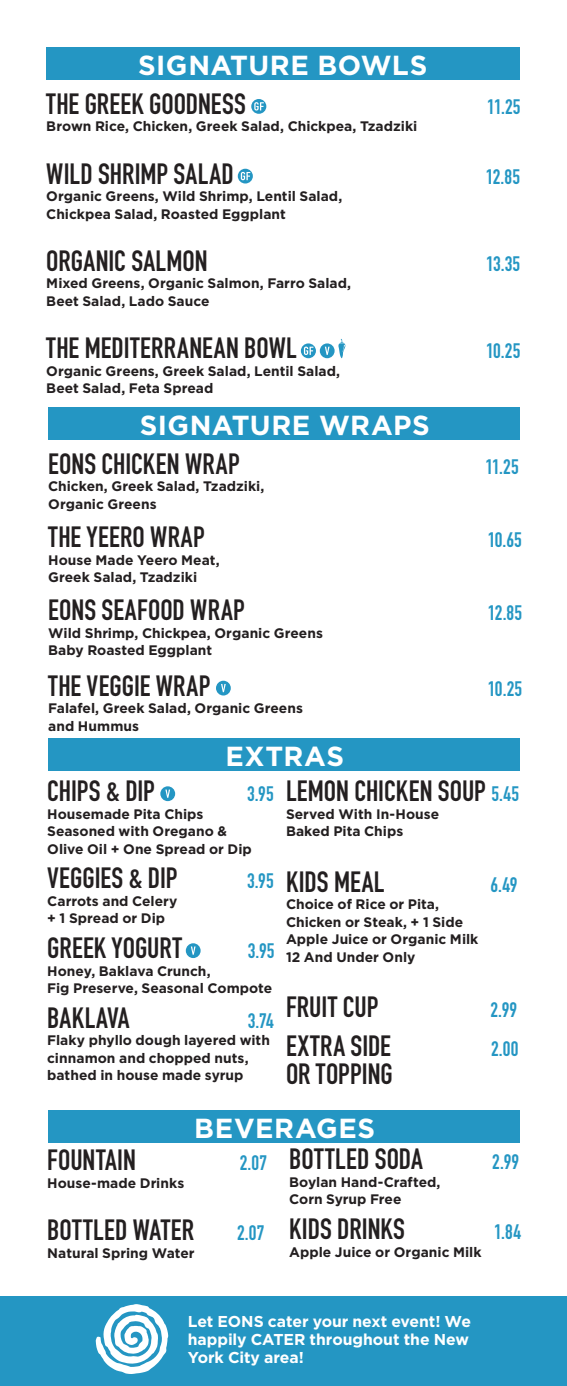
<style>
.page{position:relative;width:567px;height:1386px;background:#fff}
.page>*{position:absolute;margin:0;border:0;box-sizing:border-box;transform-origin:0 0}
.t1{font:28.88px "DIN Engschrift";letter-spacing:.005em;color:#231f20}
.t2{font:700 27.47px "Gotham";letter-spacing:.015em;color:#fff}
.t3{font:20.65px "DIN Engschrift";letter-spacing:.01em;color:#2496c3}
.t4{font:700 15.75px/17.8px "Gotham";letter-spacing:-.005em;color:#fff}
.t5{font:700 13.83px/17.5px "Gotham";color:#231f20}
.s1{font-size:20.65px;color:#2496c3}
</style>
<div class="page">
<div style="left:160px;top:786px;width:15px;height:15px;background:#2496c3;border-radius:50%"></div>
<svg style="left:165px;top:790px;width:5px;height:8px"></svg>
<div style="left:186px;top:943px;width:15px;height:15px;background:#2496c3;border-radius:50%"></div>
<svg style="left:191px;top:947px;width:5px;height:8px"></svg>
<div style="left:251px;top:99px;width:15px;height:15px;background:#2496c3;border-radius:50%"></div>
<svg style="left:254px;top:102px;width:10px;height:9px"></svg>
<svg style="left:238px;top:169px;width:15px;height:15px"></svg>
<svg style="left:241px;top:172px;width:9px;height:8px"></svg>
<svg style="left:301px;top:343px;width:15px;height:15px"></svg>
<svg style="left:304px;top:347px;width:9px;height:8px"></svg>
<div style="left:320px;top:343px;width:15px;height:15px;background:#2496c3;border-radius:50%"></div>
<svg style="left:325px;top:347px;width:5px;height:8px"></svg>
<svg style="left:338px;top:339px;width:7px;height:19px"></svg>
<div style="left:46px;top:47px;width:474px;height:33px;background:#2496c3"></div>
<div style="left:216px;top:681px;width:15px;height:15px;background:#2496c3;border-radius:50%"></div>
<svg style="left:221px;top:684px;width:5px;height:8px"></svg>
<div style="left:48px;top:407px;width:472px;height:32px;background:#2496c3"></div>
<div style="left:48px;top:738px;width:472px;height:33px;background:#2496c3"></div>
<div style="left:48px;top:1111px;width:472px;height:32px;background:#2496c3"></div>
<div style="left:0;top:1297px;width:567px;height:89px;background:#2496c3"></div>
<svg style="left:96px;top:1304px;width:72px;height:70px"></svg>
<h2 class="t2" style="left:138px;top:49px;width:291px">SIGNATURE BOWLS</h2>
<h1 class="t1" style="left:46px;top:87px;width:201px">THE GREEK GOODNESS</h1>
<h3 class="t3" style="left:487px;top:94px;width:35px">11.25</h3>
<p class="t5" style="left:46px;top:117px;width:373px">Brown Rice, Chicken, Greek Salad, Chickpea, Tzadziki</p>
<h1 class="t1" style="left:46px;top:156px;width:189px">WILD SHRIMP SALAD</h1>
<h3 class="t3" style="left:486px;top:164px;width:36px">12.85</h3>
<p class="t5" style="left:46px;top:187px;width:298px">Organic Greens, Wild Shrimp, Lentil Salad,<br>Chickpea Salad, Roasted Eggplant</p>
<h1 class="t1" style="left:46px;top:244px;width:163px">ORGANIC SALMON</h1>
<h3 class="t3" style="left:486px;top:251px;width:36px">13.35</h3>
<p class="t5" style="left:46px;top:274px;width:306px">Mixed Greens, Organic Salmon, Farro Salad,<br>Beet Salad, Lado Sauce</p>
<h1 class="t1" style="left:46px;top:331px;width:252px">THE MEDITERRANEAN BOWL</h1>
<h3 class="t3" style="left:486px;top:339px;width:36px">10.25</h3>
<p class="t5" style="left:46px;top:362px;width:295px">Organic Greens, Greek Salad, Lentil Salad,<br>Beet Salad, Feta Spread</p>
<h2 class="t2" style="left:140px;top:409px;width:292px">SIGNATURE WRAPS</h2>
<h1 class="t1" style="left:48px;top:446px;width:193px">EONS CHICKEN WRAP</h1>
<h3 class="t3" style="left:485px;top:454px;width:35px">11.25</h3>
<p class="t5" style="left:48px;top:477px;width:218px">Chicken, Greek Salad, Tzadziki,<br>Organic Greens</p>
<h1 class="t1" style="left:48px;top:520px;width:158px">THE YEERO WRAP</h1>
<h3 class="t3" style="left:488px;top:528px;width:36px">10.65</h3>
<p class="t5" style="left:48px;top:551px;width:173px">House Made Yeero Meat,<br>Greek Salad, Tzadziki</p>
<h1 class="t1" style="left:48px;top:593px;width:198px">EONS SEAFOOD WRAP</h1>
<h3 class="t3" style="left:488px;top:601px;width:36px">12.85</h3>
<p class="t5" style="left:48px;top:624px;width:276px">Wild Shrimp, Chickpea, Organic Greens<br>Baby Roasted Eggplant</p>
<h1 class="t1" style="left:48px;top:668px;width:164px">THE VEGGIE WRAP</h1>
<h3 class="t3" style="left:488px;top:676px;width:36px">10.25</h3>
<p class="t5" style="left:48px;top:699px;width:256px">Falafel, Greek Salad, Organic Greens and Hummus</p>
<h2 class="t2" style="left:225px;top:740px;width:120px">EXTRAS</h2>
<h1 class="t1" style="left:47px;top:774px;width:109px">CHIPS &amp; DIP</h1>
<h3 class="t3" style="left:247px;top:782px;width:28px">3.95</h3>
<p class="t5" style="left:47px;top:805px;width:206px">Housemade Pita Chips<br>Seasoned with Oregano &amp;<br>Olive Oil + One Spread or Dip</p>
<h1 class="t1" style="left:47px;top:861px;width:132px">VEGGIES &amp; DIP</h1>
<h3 class="t3" style="left:247px;top:869px;width:28px">3.95</h3>
<p class="t5" style="left:47px;top:892px;width:132px">Carrots and Celery + 1 Spread or Dip</p>
<h1 class="t1" style="left:47px;top:931px;width:136px">GREEK YOGURT</h1>
<h3 class="t3" style="left:248px;top:939px;width:28px">3.95</h3>
<p class="t5" style="left:47px;top:962px;width:227px">Honey, Baklava Crunch,<br>Fig Preserve, Seasonal Compote</p>
<h1 class="t1" style="left:47px;top:1001px;width:84px">BAKLAVA</h1>
<h3 class="t3" style="left:248px;top:1008px;width:28px">3.74</h3>
<p class="t5" style="left:47px;top:1031px;width:224px">Flaky phyllo dough layered with cinnamon and chopped nuts, bathed in house made syrup</p>
<h1 class="t1" style="left:286px;top:774px;width:235px">LEMON CHICKEN SOUP <span class="s1">5.45</span></h1>
<p class="t5" style="left:286px;top:805px;width:155px">Served With In-House<br>Baked Pita Chips</p>
<h1 class="t1" style="left:286px;top:865px;width:100px">KIDS MEAL</h1>
<h3 class="t3" style="left:490px;top:872px;width:29px">6.49</h3>
<p class="t5" style="left:286px;top:895px;width:194px">Choice of Rice or Pita,<br>Chicken or Steak, + 1 Side<br>Apple Juice or Organic Milk<br>12 And Under Only</p>
<h1 class="t1" style="left:286px;top:990px;width:94px">FRUIT CUP</h1>
<h3 class="t3" style="left:490px;top:998px;width:28px">2.99</h3>
<h1 class="t1" style="left:286px;top:1029px;width:106px">EXTRA SIDE</h1>
<h3 class="t3" style="left:491px;top:1036px;width:29px">2.00</h3>
<h1 class="t1" style="left:286px;top:1057px;width:108px">OR TOPPING</h1>
<h2 class="t2" style="left:194px;top:1113px;width:182px">BEVERAGES</h2>
<h1 class="t1" style="left:47px;top:1143px;width:90px">FOUNTAIN</h1>
<h3 class="t3" style="left:240px;top:1151px;width:29px">2.07</h3>
<p class="t5" style="left:47px;top:1174px;width:139px">House-made Drinks</p>
<h1 class="t1" style="left:47px;top:1213px;width:148px">BOTTLED WATER</h1>
<h3 class="t3" style="left:237px;top:1221px;width:29px">2.07</h3>
<p class="t5" style="left:47px;top:1244px;width:149px">Natural Spring Water</p>
<h1 class="t1" style="left:289px;top:1142px;width:135px">BOTTLED SODA</h1>
<h3 class="t3" style="left:492px;top:1150px;width:28px">2.99</h3>
<p class="t5" style="left:289px;top:1172px;width:153px">Boylan Hand-Crafted,<br>Corn Syrup Free</p>
<h1 class="t1" style="left:289px;top:1212px;width:117px">KIDS DRINKS</h1>
<h3 class="t3" style="left:494px;top:1220px;width:28px">1.84</h3>
<p class="t5" style="left:289px;top:1243px;width:194px">Apple Juice or Organic Milk</p>
<p class="t4" style="left:188px;top:1312px;width:285px">Let EONS cater your next event! We happily CATER throughout the New<br>York City area!</p>
</div>
